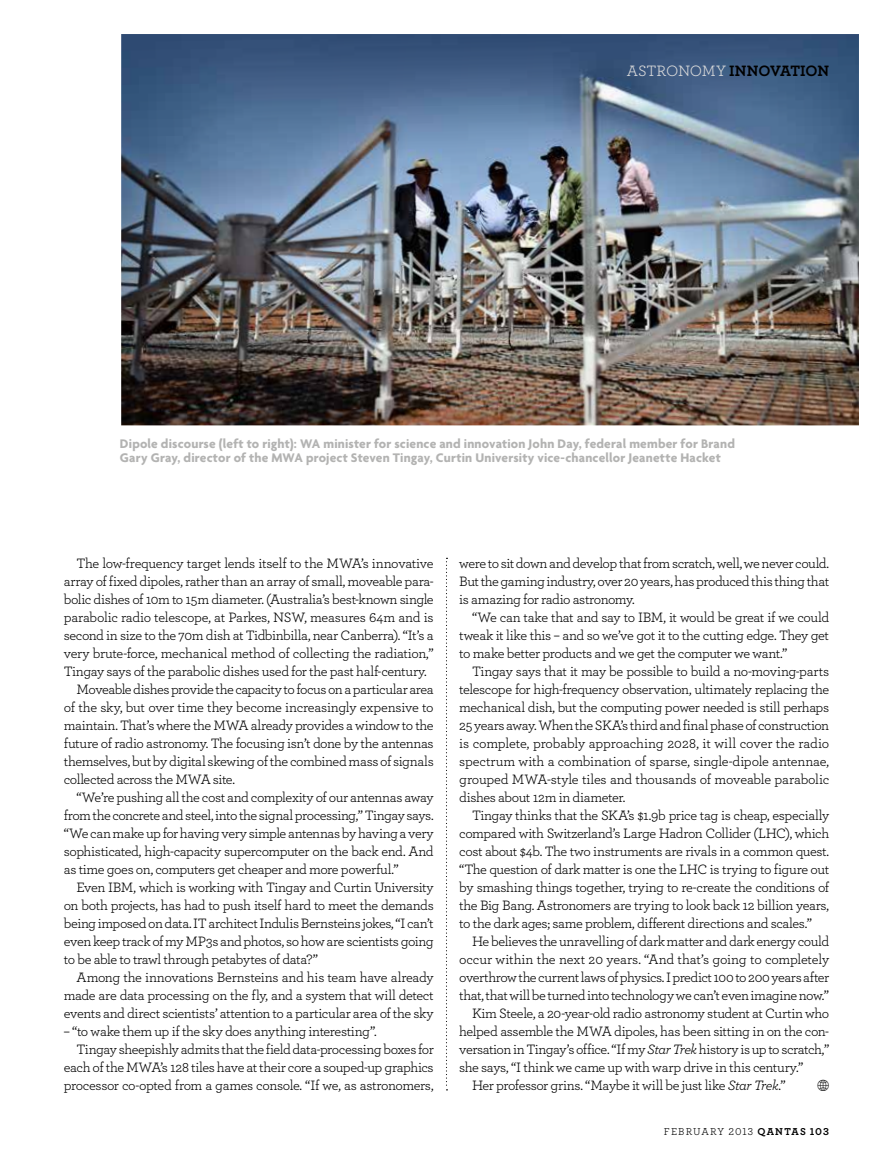
<style>
.page{position:relative;width:893px;height:1170px;background:#fff}
.page>*{position:absolute;margin:0;border:0;box-sizing:border-box;transform-origin:0 0}
.t1{font:16.5px "Carta";color:#000}
.t2{font:700 15.75px "Archer";letter-spacing:-.015em;color:#000}
.t3{font:14.25px/18px "Archer";letter-spacing:-.03em;color:#000;text-align:justify}
.t4{font:700 13.5px/13.5px "Agenda";letter-spacing:.015em;color:#b3b3b2}
.t5{font:10.5px "Archer";letter-spacing:.09em;color:#000}
.s1{font-weight:400;color:#dbdbdb}
.s2{font-style:italic}
.s3{font-weight:700}
</style>
<div class="page">
<img style="left:121px;top:34px;width:738px;height:391px">
<svg style="left:446px;top:557px;width:1px;height:533px"></svg>
<p class="t2" style="left:627px;top:59px;width:203px"><span class="s1">astronomy</span> INNOVATION</p>
<p class="t4" style="left:120px;top:437px;width:617px">Dipole discourse (left to right): WA minister for science and innovation John Day, federal member for Brand<br>Gary Gray, director of the MWA project Steven Tingay, Curtin University vice-chancellor Jeanette Hacket</p>
<p class="t3" style="left:77px;top:553px;width:359px">The low-frequency target lends itself to the MWA’s innovative</p>
<p class="t3" style="left:64px;top:571px;width:371px">array of fixed dipoles, rather than an array of small, moveable para-</p>
<p class="t3" style="left:64px;top:589px;width:371px">bolic dishes of 10m to 15m diameter. (Australia’s best-known single</p>
<p class="t3" style="left:64px;top:607px;width:371px">parabolic radio telescope, at Parkes, NSW, measures 64m and is</p>
<p class="t3" style="left:64px;top:625px;width:371px">second in size to the 70m dish at Tidbinbilla, near Canberra). “It’s a</p>
<p class="t3" style="left:64px;top:643px;width:371px">very brute-force, mechanical method of collecting the radiation,”</p>
<p class="t3" style="left:64px;top:661px;width:365px">Tingay says of the parabolic dishes used for the past half-century.</p>
<p class="t3" style="left:77px;top:679px;width:359px">Moveable dishes provide the capacity to focus on a particular area</p>
<p class="t3" style="left:64px;top:697px;width:371px">of the sky, but over time they become increasingly expensive to</p>
<p class="t3" style="left:64px;top:715px;width:371px">maintain. That’s where the MWA already provides a window to the</p>
<p class="t3" style="left:64px;top:733px;width:371px">future of radio astronomy. The focusing isn’t done by the antennas</p>
<p class="t3" style="left:64px;top:751px;width:371px">themselves, but by digital skewing of the combined mass of signals</p>
<p class="t3" style="left:64px;top:769px;width:173px">collected across the MWA site.</p>
<p class="t3" style="left:77px;top:787px;width:359px">“We’re pushing all the cost and complexity of our antennas away</p>
<p class="t3" style="left:64px;top:805px;width:371px">from the concrete and steel, into the signal processing,” Tingay says.</p>
<p class="t3" style="left:64px;top:823px;width:371px">“We can make up for having very simple antennas by having a very</p>
<p class="t3" style="left:64px;top:841px;width:371px">sophisticated, high-capacity supercomputer on the back end. And</p>
<p class="t3" style="left:64px;top:859px;width:336px">as time goes on, computers get cheaper and more powerful.”</p>
<p class="t3" style="left:77px;top:877px;width:359px">Even IBM, which is working with Tingay and Curtin University</p>
<p class="t3" style="left:64px;top:895px;width:371px">on both projects, has had to push itself hard to meet the demands</p>
<p class="t3" style="left:64px;top:913px;width:371px">being imposed on data. IT architect Indulis Bernsteins jokes, “I can’t</p>
<p class="t3" style="left:64px;top:931px;width:371px">even keep track of my MP3s and photos, so how are scientists going</p>
<p class="t3" style="left:64px;top:949px;width:256px">to be able to trawl through petabytes of data?”</p>
<p class="t3" style="left:77px;top:967px;width:359px">Among the innovations Bernsteins and his team have already</p>
<p class="t3" style="left:64px;top:985px;width:371px">made are data processing on the fly, and a system that will detect</p>
<p class="t3" style="left:64px;top:1003px;width:371px">events and direct scientists’ attention to a particular area of the sky</p>
<p class="t3" style="left:64px;top:1021px;width:315px">– “to wake them up if the sky does anything interesting”.</p>
<p class="t3" style="left:77px;top:1039px;width:359px">Tingay sheepishly admits that the field data-processing boxes for</p>
<p class="t3" style="left:64px;top:1057px;width:371px">each of the MWA’s 128 tiles have at their core a souped-up graphics</p>
<p class="t3" style="left:64px;top:1075px;width:371px">processor co-opted from a games console. “If we, as astronomers,</p>
<p class="t3" style="left:459px;top:553px;width:371px">were to sit down and develop that from scratch, well, we never could.<br>But the gaming industry, over 20 years, has produced this thing that is amazing for radio astronomy.</p>
<p class="t3" style="left:459px;top:607px;width:371px;text-indent:13px">“We can take that and say to IBM, it would be great if we could tweak it like this – and so we’ve got it to the cutting edge. They get to make better products and we get the computer we want.”</p>
<p class="t3" style="left:459px;top:661px;width:371px;text-indent:13px">Tingay says that it may be possible to build a no-moving-parts telescope for high-frequency observation, ultimately replacing the mechanical dish, but the computing power needed is still perhaps 25 years away. When the SKA’s third and final phase of construction is complete, probably approaching 2028, it will cover the radio spectrum with a combination of sparse, single-dipole antennae, grouped MWA-style tiles and thousands of moveable parabolic dishes about 12m in diameter.</p>
<p class="t3" style="left:459px;top:805px;width:372px;text-indent:13px">Tingay thinks that the SKA’s $1.9b price tag is cheap, especially compared with Switzerland’s Large Hadron Collider (LHC), which cost about $4b. The two instruments are rivals in a common quest. “The question of dark matter is one the LHC is trying to figure out by smashing things together, trying to re-create the conditions of the Big Bang. Astronomers are trying to look back 12 billion years, to the dark ages; same problem, different directions and scales.”</p>
<p class="t3" style="left:472px;top:931px;width:359px">He believes the unravelling of dark matter and dark energy could</p>
<p class="t3" style="left:459px;top:949px;width:371px">occur within the next 20 years. “And that’s going to completely</p>
<p class="t3" style="left:459px;top:967px;width:371px">overthrow the current laws of physics. I predict 100 to 200 years after</p>
<p class="t3" style="left:459px;top:985px;width:371px">that, that will be turned into technology we can’t even imagine now.”</p>
<p class="t3" style="left:472px;top:1003px;width:359px">Kim Steele, a 20-year-old radio astronomy student at Curtin who</p>
<p class="t3" style="left:459px;top:1021px;width:371px">helped assemble the MWA dipoles, has been sitting in on the con-</p>
<p class="t3" style="left:459px;top:1039px;width:371px">versation in Tingay’s office. “If my <span class="s2">Star Trek</span> history is up to scratch,”</p>
<p class="t3" style="left:459px;top:1057px;width:346px">she says, “I think we came up with warp drive in this century.”</p>
<p class="t3" style="left:472px;top:1075px;width:315px">Her professor grins. “Maybe it will be just like <span class="s2">Star Trek</span>.”</p>
<p class="t1" style="left:817px;top:1075px;width:14px">c</p>
<p class="t5" style="left:664px;top:1123px;width:167px">february 2013 <span class="s3">QANTAS 103</span></p>
</div>
